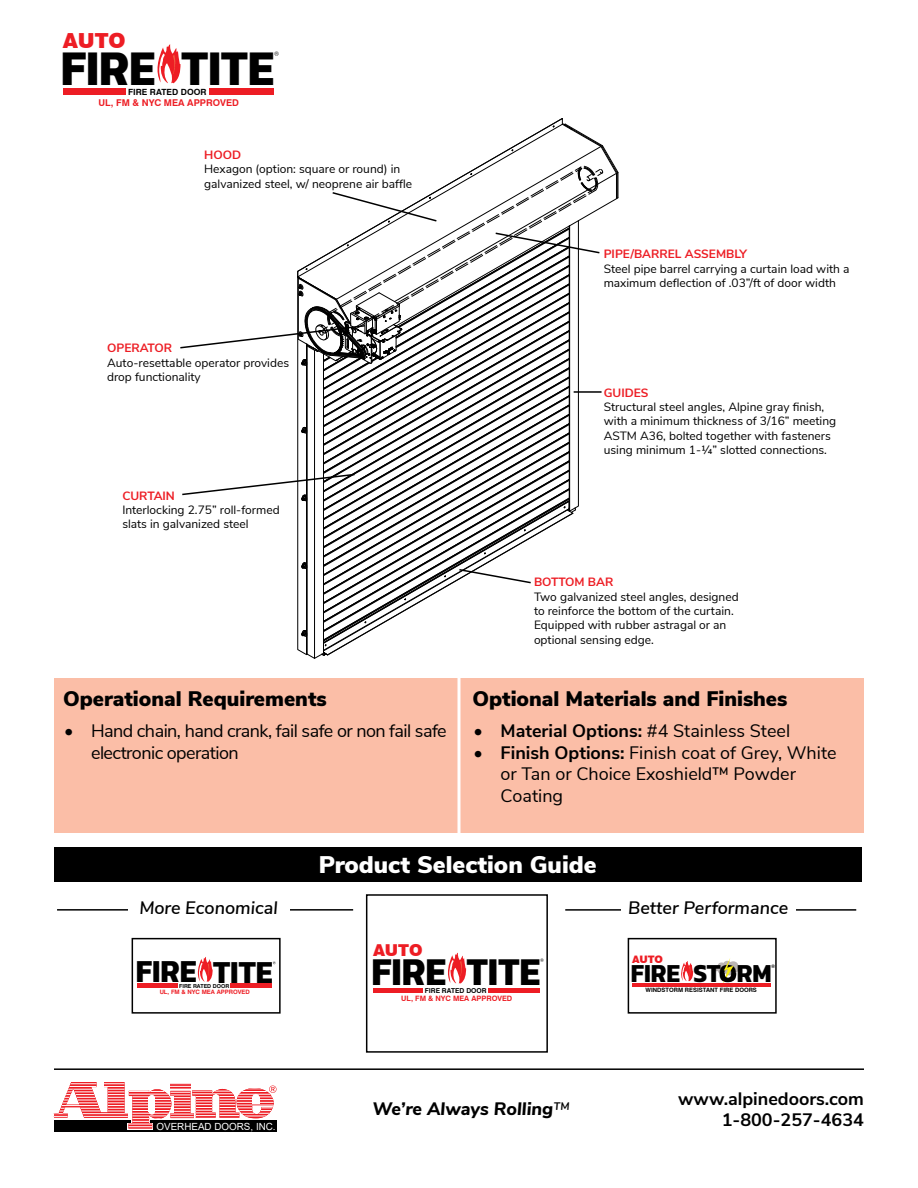
<style>
.page{position:relative;width:918px;height:1188px;background:#fff}
.page>*{position:absolute;margin:0;border:0;box-sizing:border-box;transform-origin:0 0}
.t1{font:700 50.7px "Kanit";color:#000;scale:.93 1}
.t2{font:700 50.7px "Kanit";color:#000;scale:.94 1}
.t3{font:700 40.05px "Kanit";color:#000;scale:.93 1}
.t4{font:700 40.05px "Kanit";color:#000;scale:.94 1}
.t5{font:700 32.55px "Kanit";color:#000;scale:.93 1}
.t6{font:700 32.55px "Kanit";color:#000;scale:.94 1}
.t7{font:700 26.4px "Kanit";color:#000;scale:.93 1}
.t8{font:900 24px "Nunito Sans";color:#fff}
.t9{font:900 21px "Nunito Sans";color:#000}
.t10{font:900 20.85px "Swiss 721 BT";color:#ed1d24}
.t11{font:18px/21.6px "Nunito Sans";color:#000}
.t12{font:700 18px/21.6px "Nunito Sans";color:#000;text-align:right}
.t13{font:18px/21.6px "Nunito Sans";letter-spacing:-.03em;color:#000}
.t14{font:italic 600 18px "Nunito Sans";color:#000}
.t15{font:italic 800 18px "Nunito Sans";color:#000}
.t16{font:900 16.35px "Swiss 721 BT";color:#ed1d24}
.t17{font:12px/14.4px "Nunito Sans";color:#000}
.t18{font:700 12px "Nunito Sans";color:#ed1d24}
.t19{font:900 10.35px "Swiss 721 BT";color:#ed1d24}
.t20{font:9.9px "Arial";color:#fff}
.t21{font:700 9.3px "Swiss 721 BT";color:#ed1d24}
.t22{font:700 8.55px "Swiss 721 BT";color:#000}
.t23{font:700 7.35px "Swiss 721 BT";color:#ed1d24}
.t24{font:700 6.75px "Swiss 721 BT";color:#000}
.t25{font:700 6px "Swiss 721 BT";color:#000}
.t26{font:700 6px "Swiss 721";color:#ed1d24}
.t27{font:700 5.4px "Swiss 721";color:#000}
.t28{font:700 4.8px "Swiss 721 BT";color:#000}
.s1{font-weight:400}
.s2{font-weight:700}
</style>
<div class="page">
<svg style="left:157px;top:44px;width:24px;height:39px"></svg>
<div style="left:63px;top:88px;width:63px;height:7px;background:#ed1d24"></div>
<svg style="left:274px;top:52px;width:5px;height:4px"></svg>
<div style="left:209px;top:88px;width:64px;height:7px;background:#ed1d24"></div>
<div style="left:54px;top:678px;width:810px;height:155px;background:#fbbea7"></div>
<div style="left:54px;top:1120px;width:223px;height:12px;background:#000"></div>
<div style="left:127px;top:1123px;width:26px;height:7px;background:#fff"></div>
<svg style="left:54px;top:1082px;width:222px;height:47px"></svg>
<hr style="left:54px;top:1068px;width:810px;height:2px;background:#000">
<div style="left:54px;top:848px;width:807px;height:34px;background:#000"></div>
<hr style="left:458px;top:677px;width:2px;height:160px;background:#fff">
<div style="left:366px;top:894px;width:182px;height:159px;border:2px solid #000"></div>
<svg style="left:197px;top:957px;width:16px;height:25px"></svg>
<hr style="left:137px;top:984px;width:41px;height:4px;background:#ed1d24">
<hr style="left:231px;top:984px;width:41px;height:4px;background:#ed1d24">
<div style="left:132px;top:938px;width:149px;height:76px;border:2px solid #000"></div>
<svg style="left:681px;top:961px;width:12px;height:20px"></svg>
<svg style="left:714px;top:958px;width:27px;height:25px"></svg>
<hr style="left:632px;top:983px;width:139px;height:4px;background:#ed1d24">
<div style="left:628px;top:938px;width:149px;height:76px;border:2px solid #000"></div>
<hr style="left:57px;top:909px;width:296px;height:2px;background:#000">
<div style="left:128px;top:896px;width:162px;height:28px;background:#fff"></div>
<hr style="left:565px;top:909px;width:291px;height:2px;background:#000">
<div style="left:621px;top:896px;width:175px;height:29px;background:#fff"></div>
<svg style="left:448px;top:953px;width:18px;height:31px"></svg>
<div style="left:373px;top:988px;width:50px;height:5px;background:#ed1d24"></div>
<svg style="left:540px;top:958px;width:4px;height:4px"></svg>
<div style="left:488px;top:988px;width:52px;height:5px;background:#ed1d24"></div>
<svg style="left:180px;top:118px;width:438px;height:541px"></svg>
<h3 class="t10" style="left:63px;top:28px;width:64px">AUTO</h3>
<h1 class="t1" style="left:61px;top:29px;width:103px">FIRE</h1>
<p class="t22" style="left:128px;top:87px;width:80px">FIRE RATED DOOR</p>
<h1 class="t2" style="left:181px;top:29px;width:100px">TITE</h1>
<p class="t21" style="left:98px;top:97px;width:142px">UL, FM &amp; NYC MEA APPROVED</p>
<p class="t18" style="left:204px;top:146px;width:38px">HOOD</p>
<p class="t17" style="left:204px;top:161px;width:210px">Hexagon (option: square or round) in galvanized steel, w/ neoprene air baffle</p>
<p class="t18" style="left:107px;top:339px;width:66px">OPERATOR</p>
<p class="t17" style="left:107px;top:355px;width:184px">Auto-resettable operator provides drop functionality</p>
<p class="t18" style="left:122px;top:487px;width:54px">CURTAIN</p>
<p class="t17" style="left:122px;top:502px;width:159px">Interlocking 2.75” roll-formed slats in galvanized steel</p>
<h3 class="t9" style="left:63px;top:683px;width:265px">Operational Requirements</h3>
<h3 class="t13" style="left:91px;top:719px;width:357px;text-indent:-27px">• Hand chain, hand crank, fail safe or non fail safe electronic operation</h3>
<p class="t18" style="left:604px;top:245px;width:145px">PIPE/BARREL ASSEMBLY</p>
<p class="t17" style="left:604px;top:260px;width:247px">Steel pipe barrel carrying a curtain load with a maximum deflection of .03”/ft of door width</p>
<p class="t18" style="left:604px;top:384px;width:46px">GUIDES</p>
<p class="t17" style="left:604px;top:399px;width:234px">Structural steel angles, Alpine gray finish, with a minimum thickness of 3/16” meeting ASTM A36, bolted together with fasteners using minimum 1-¼” slotted connections.</p>
<p class="t18" style="left:534px;top:573px;width:81px">BOTTOM BAR</p>
<p class="t17" style="left:534px;top:588px;width:206px">Two galvanized steel angles, designed to reinforce the bottom of the curtain.<br>Equipped with rubber astragal or an optional sensing edge.</p>
<h3 class="t9" style="left:472px;top:683px;width:317px">Optional Materials and Finishes</h3>
<h3 class="t12" style="left:474px;top:719px;width:318px">• Material Options: <span class="s1">#4 Stainless Steel</span></h3>
<h3 class="t11" style="left:501px;top:740px;width:338px;text-indent:-27px"><span class="s2">• Finish Options:</span> Finish coat of Grey, White or Tan or Choice Exoshield™ Powder<br>Coating</h3>
<h3 class="t8" style="left:319px;top:847px;width:279px">Product Selection Guide</h3>
<h3 class="t14" style="left:139px;top:895px;width:140px">More Economical</h3>
<h3 class="t14" style="left:628px;top:895px;width:162px">Better Performance</h3>
<h3 class="t16" style="left:373px;top:940px;width:51px">AUTO</h3>
<p class="t19" style="left:632px;top:953px;width:33px">AUTO</p>
<h3 class="t7" style="left:631px;top:952px;width:153px">FIRE STORM</h3>
<p class="t28" style="left:771px;top:963px;width:6px">®</p>
<h2 class="t3" style="left:372px;top:941px;width:82px">FIRE</h2>
<p class="t24" style="left:425px;top:986px;width:63px">FIRE RATED DOOR</p>
<h2 class="t4" style="left:467px;top:941px;width:79px">TITE</h2>
<p class="t23" style="left:401px;top:994px;width:112px">UL, FM &amp; NYC MEA APPROVED</p>
<h3 class="t5" style="left:136px;top:946px;width:67px">FIRE</h3>
<p class="t27" style="left:179px;top:983px;width:52px">FIRE RATED DOOR</p>
<h3 class="t6" style="left:213px;top:946px;width:65px">TITE</h3>
<p class="t26" style="left:160px;top:988px;width:92px">UL, FM &amp; NYC MEA APPROVED</p>
<p class="t25" style="left:646px;top:987px;width:113px">WINDSTORM RESISTANT FIRE DOORS</p>
<p class="t20" style="left:157px;top:1119px;width:121px">OVERHEAD DOORS, INC.</p>
<h3 class="t15" style="left:373px;top:1096px;width:199px">We’re Always Rolling<span class="s1">™</span></h3>
<h3 class="t12" style="left:678px;top:1087px;width:187px">www.alpinedoors.com<br>1-800-257-4634</h3>
</div>
